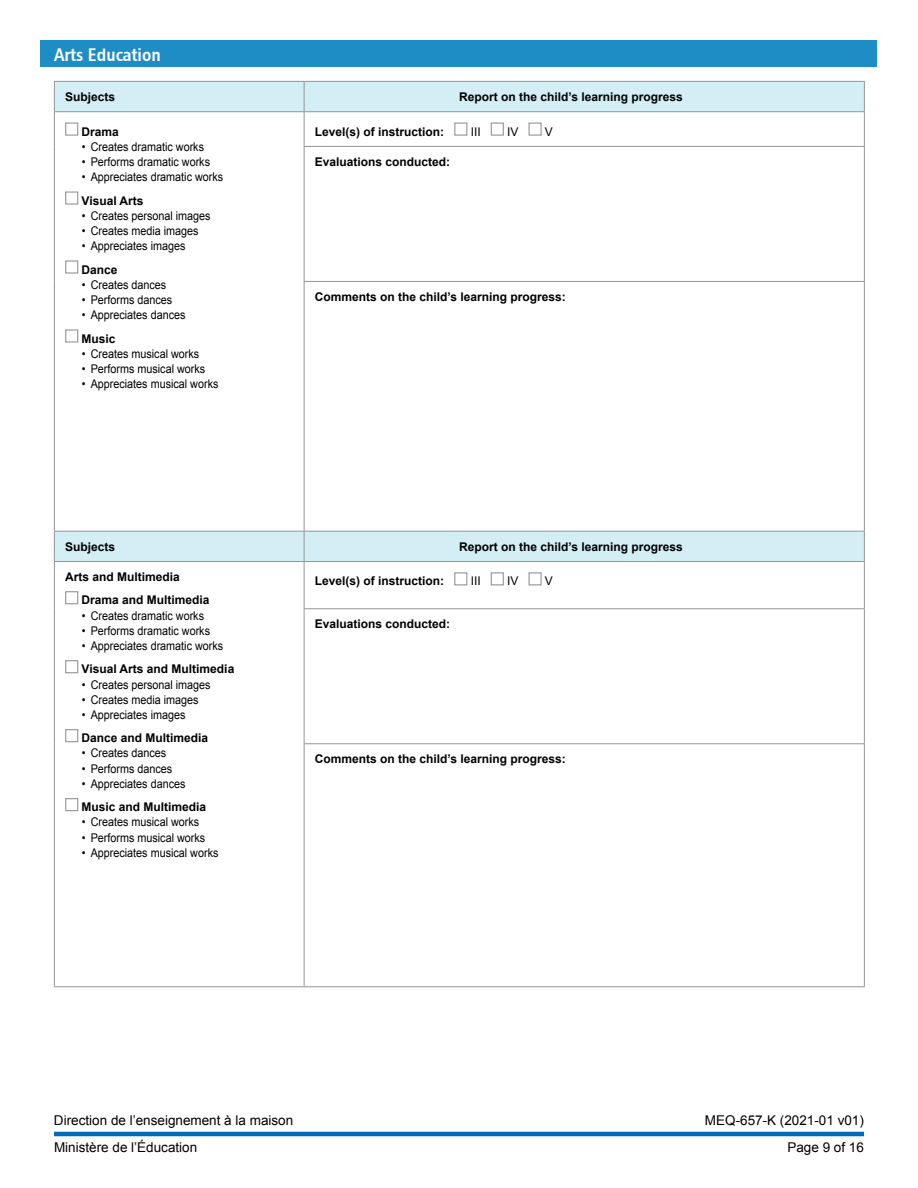
<style>
.page{position:relative;width:918px;height:1188px;background:#fff}
.page>*{position:absolute;margin:0;border:0;box-sizing:border-box;transform-origin:0 0}
.t1{font:18px "Chaloult Cond Demi Gras Normal";color:#fff}
.t2{font:13.5px "Arial";color:#000}
.t3{font:12px "Arial";color:#000;scale:.9 1}
.t4{font:700 12px/23.2px "Arial";color:#000}
.t5{font:12px "Arial";color:#000}
</style>
<div class="page">
<hr style="left:54px;top:1132px;width:810px;height:4px;background:#006bb7">
<div style="left:40px;top:40px;width:838px;height:28px;background:#1f8dc5"></div>
<svg style="left:55px;top:82px;width:809px;height:479px"></svg>
<hr style="left:54px;top:81px;width:250px;height:1px;background:#939598">
<svg style="left:54px;top:82px;width:1px;height:29px"></svg>
<hr style="left:304px;top:81px;width:561px;height:1px;background:#939598">
<svg style="left:304px;top:82px;width:1px;height:29px"></svg>
<svg style="left:864px;top:82px;width:1px;height:29px"></svg>
<hr style="left:54px;top:111px;width:250px;height:1px;background:#939598">
<hr style="left:54px;top:112px;width:1px;height:34px;background:#939598">
<hr style="left:304px;top:111px;width:561px;height:1px;background:#939598">
<hr style="left:304px;top:112px;width:1px;height:34px;background:#939598">
<hr style="left:864px;top:112px;width:1px;height:34px;background:#939598">
<hr style="left:54px;top:146px;width:1px;height:135px;background:#939598">
<hr style="left:304px;top:146px;width:561px;height:1px;background:#939598">
<hr style="left:304px;top:147px;width:1px;height:134px;background:#939598">
<hr style="left:864px;top:147px;width:1px;height:134px;background:#939598">
<hr style="left:54px;top:281px;width:1px;height:250px;background:#939598">
<hr style="left:304px;top:281px;width:561px;height:1px;background:#939598">
<hr style="left:304px;top:282px;width:1px;height:249px;background:#939598">
<hr style="left:864px;top:282px;width:1px;height:249px;background:#939598">
<hr style="left:54px;top:531px;width:250px;height:1px;background:#939598">
<svg style="left:54px;top:532px;width:1px;height:29px"></svg>
<hr style="left:304px;top:531px;width:561px;height:1px;background:#939598">
<svg style="left:304px;top:532px;width:1px;height:29px"></svg>
<svg style="left:864px;top:532px;width:1px;height:29px"></svg>
<hr style="left:54px;top:561px;width:250px;height:1px;background:#939598">
<hr style="left:54px;top:562px;width:1px;height:47px;background:#939598">
<hr style="left:304px;top:561px;width:561px;height:1px;background:#939598">
<hr style="left:304px;top:562px;width:1px;height:46px;background:#939598">
<hr style="left:864px;top:562px;width:1px;height:46px;background:#939598">
<hr style="left:54px;top:609px;width:1px;height:135px;background:#939598">
<hr style="left:304px;top:608px;width:561px;height:1px;background:#939598">
<hr style="left:304px;top:609px;width:1px;height:134px;background:#939598">
<hr style="left:864px;top:609px;width:1px;height:134px;background:#939598">
<hr style="left:54px;top:744px;width:1px;height:242px;background:#939598">
<hr style="left:304px;top:743px;width:561px;height:1px;background:#939598">
<hr style="left:304px;top:744px;width:1px;height:242px;background:#939598">
<hr style="left:864px;top:744px;width:1px;height:242px;background:#939598">
<hr style="left:54px;top:986px;width:250px;height:1px;background:#939598">
<hr style="left:304px;top:986px;width:561px;height:1px;background:#939598">
<div style="left:65px;top:123px;width:13px;height:13px;border:1px solid #939598"></div>
<div style="left:65px;top:191px;width:13px;height:14px;border:1px solid #939598"></div>
<div style="left:65px;top:260px;width:13px;height:14px;border:1px solid #939598"></div>
<div style="left:65px;top:329px;width:13px;height:14px;border:1px solid #939598"></div>
<div style="left:454px;top:123px;width:13px;height:13px;border:1px solid #939598"></div>
<div style="left:491px;top:123px;width:13px;height:13px;border:1px solid #939598"></div>
<div style="left:529px;top:123px;width:13px;height:13px;border:1px solid #939598"></div>
<div style="left:65px;top:591px;width:13px;height:13px;border:1px solid #939598"></div>
<div style="left:65px;top:660px;width:13px;height:13px;border:1px solid #939598"></div>
<div style="left:65px;top:729px;width:13px;height:13px;border:1px solid #939598"></div>
<div style="left:65px;top:798px;width:13px;height:13px;border:1px solid #939598"></div>
<div style="left:454px;top:572px;width:13px;height:13px;border:1px solid #939598"></div>
<div style="left:491px;top:572px;width:13px;height:13px;border:1px solid #939598"></div>
<div style="left:529px;top:572px;width:13px;height:13px;border:1px solid #939598"></div>
<h3 class="t1" style="left:54px;top:43px;width:108px">Arts Education</h3>
<p class="t4" style="left:65px;top:85px;width:52px">Subjects</p>
<p class="t4" style="left:459px;top:85px;width:225px">Report on the child’s learning progress</p>
<p class="t4" style="left:82px;top:120px;width:39px">Drama</p>
<p class="t3" style="left:82px;top:139px;width:138px">• Creates dramatic works</p>
<p class="t3" style="left:82px;top:154px;width:144px">• Performs dramatic works</p>
<p class="t3" style="left:82px;top:169px;width:159px">• Appreciates dramatic works</p>
<p class="t4" style="left:82px;top:189px;width:64px">Visual Arts</p>
<p class="t3" style="left:82px;top:208px;width:145px">• Creates personal images</p>
<p class="t3" style="left:82px;top:223px;width:132px">• Creates media images</p>
<p class="t3" style="left:82px;top:238px;width:117px">• Appreciates images</p>
<p class="t4" style="left:82px;top:258px;width:38px">Dance</p>
<p class="t3" style="left:82px;top:277px;width:96px">• Creates dances</p>
<p class="t3" style="left:82px;top:292px;width:102px">• Performs dances</p>
<p class="t3" style="left:82px;top:307px;width:117px">• Appreciates dances</p>
<p class="t4" style="left:82px;top:327px;width:36px">Music</p>
<p class="t3" style="left:82px;top:346px;width:132px">• Creates musical works</p>
<p class="t3" style="left:82px;top:361px;width:139px">• Performs musical works</p>
<p class="t3" style="left:82px;top:376px;width:154px">• Appreciates musical works</p>
<p class="t4" style="left:315px;top:120px;width:131px">Level(s) of instruction:</p>
<p class="t5" style="left:471px;top:124px;width:12px">III</p>
<p class="t5" style="left:507px;top:124px;width:13px">IV</p>
<p class="t5" style="left:545px;top:124px;width:10px">V</p>
<p class="t4" style="left:315px;top:151px;width:137px">Evaluations conducted:</p>
<p class="t4" style="left:315px;top:286px;width:252px">Comments on the child’s learning progress:</p>
<p class="t4" style="left:65px;top:535px;width:52px">Subjects</p>
<p class="t4" style="left:459px;top:535px;width:225px">Report on the child’s learning progress</p>
<p class="t4" style="left:82px;top:566px;width:130px;text-indent:-16px">Arts and Multimedia<br>Drama and Multimedia</p>
<p class="t3" style="left:82px;top:607px;width:138px">• Creates dramatic works</p>
<p class="t3" style="left:82px;top:623px;width:144px">• Performs dramatic works</p>
<p class="t3" style="left:82px;top:638px;width:159px">• Appreciates dramatic works</p>
<p class="t4" style="left:82px;top:658px;width:154px">Visual Arts and Multimedia</p>
<p class="t3" style="left:82px;top:676px;width:145px">• Creates personal images</p>
<p class="t3" style="left:82px;top:692px;width:132px">• Creates media images</p>
<p class="t3" style="left:82px;top:707px;width:117px">• Appreciates images</p>
<p class="t4" style="left:82px;top:727px;width:128px">Dance and Multimedia</p>
<p class="t3" style="left:82px;top:745px;width:96px">• Creates dances</p>
<p class="t3" style="left:82px;top:761px;width:102px">• Performs dances</p>
<p class="t3" style="left:82px;top:776px;width:117px">• Appreciates dances</p>
<p class="t4" style="left:82px;top:796px;width:126px">Music and Multimedia</p>
<p class="t3" style="left:82px;top:814px;width:132px">• Creates musical works</p>
<p class="t3" style="left:82px;top:830px;width:139px">• Performs musical works</p>
<p class="t3" style="left:82px;top:845px;width:154px">• Appreciates musical works</p>
<p class="t4" style="left:315px;top:570px;width:131px">Level(s) of instruction:</p>
<p class="t5" style="left:471px;top:573px;width:12px">III</p>
<p class="t5" style="left:507px;top:573px;width:13px">IV</p>
<p class="t5" style="left:545px;top:573px;width:10px">V</p>
<p class="t4" style="left:315px;top:613px;width:137px">Evaluations conducted:</p>
<p class="t4" style="left:315px;top:748px;width:252px">Comments on the child’s learning progress:</p>
<p class="t2" style="left:54px;top:1112px;width:241px">Direction de l’enseignement à la maison</p>
<p class="t2" style="left:705px;top:1112px;width:161px">MEQ-657-K (2021-01 v01)</p>
<p class="t2" style="left:54px;top:1139px;width:145px">Ministère de l’Éducation</p>
<p class="t2" style="left:787px;top:1139px;width:78px">Page 9 of 16</p>
</div>
